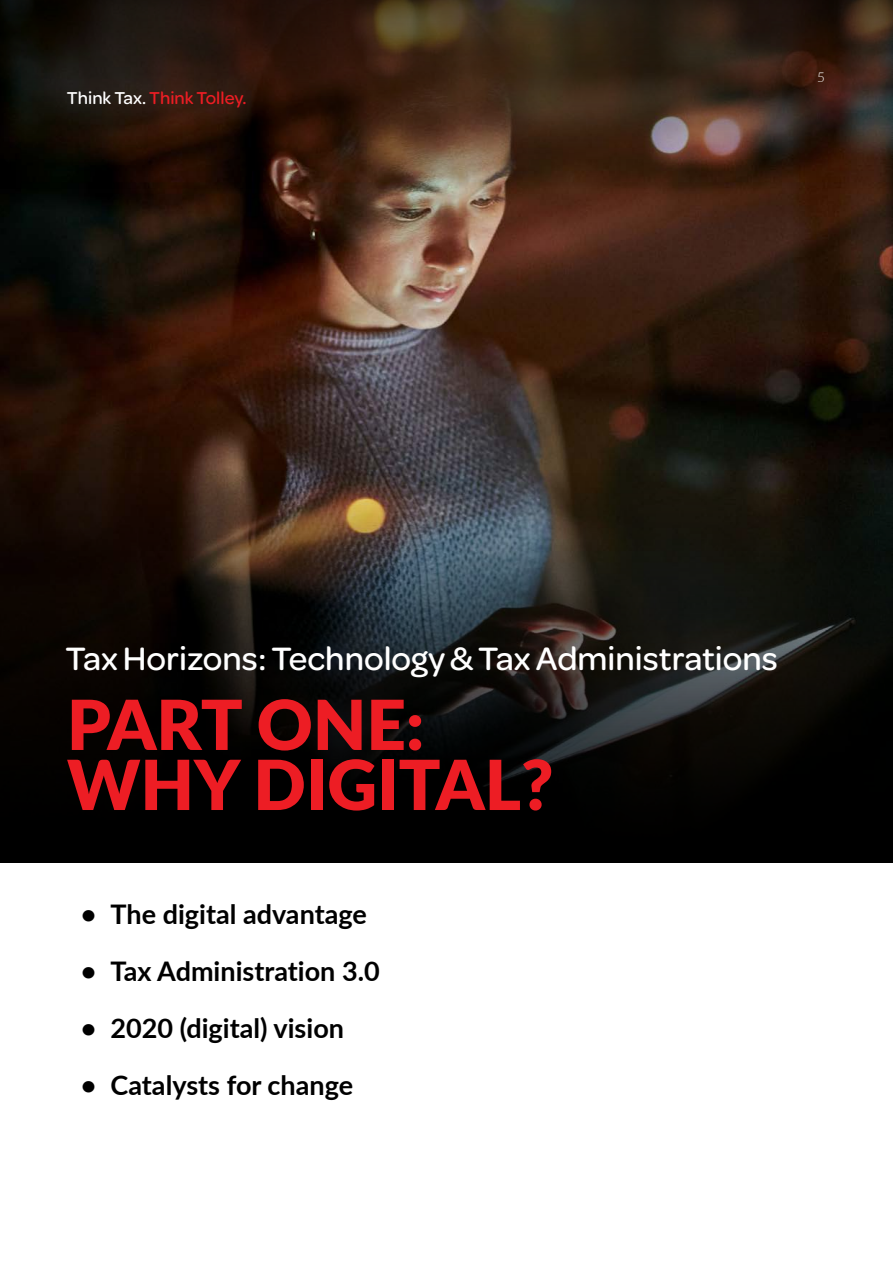
<style>
.page{position:relative;width:893px;height:1263px;background:#fff}
.page>*{position:absolute;margin:0;border:0;box-sizing:border-box;transform-origin:0 0}
.t1{font:900 69px/60px "Lato";color:#ed1d24}
.t2{font:500 34.5px "Omnes";color:#fff}
.t3{font:700 27px "Lato";color:#000}
.t4{font:500 18.3px "Omnes";color:#ed1d24}
.t5{font:300 13.5px "Lato";color:#fff}
.s1{color:#fff}
</style>
<div class="page">
<img style="left:0;top:189px;width:893px;height:282px">
<svg style="left:0;top:0;width:893px;height:189px;background:#342115"></svg>
<svg style="left:0;top:471px;width:893px;height:391px;background:#151310"></svg>
<p class="t4" style="left:67px;top:85px;width:181px"><span class="s1">Think Tax.</span> Think Tolley.</p>
<h2 class="t5" style="left:817px;top:67px;width:9px">5</h2>
<p class="t2" style="left:65px;top:634px;width:714px">Tax Horizons: Technology &amp; Tax Administrations</p>
<p class="t1" style="left:67px;top:692px;width:488px">PART ONE:<br>WHY DIGITAL?</p>
<p class="t3" style="left:81px;top:894px;width:288px">• The digital advantage</p>
<p class="t3" style="left:81px;top:951px;width:301px">• Tax Administration 3.0</p>
<p class="t3" style="left:81px;top:1008px;width:265px">• 2020 (digital) vision</p>
<p class="t3" style="left:81px;top:1065px;width:274px">• Catalysts for change</p>
</div>
